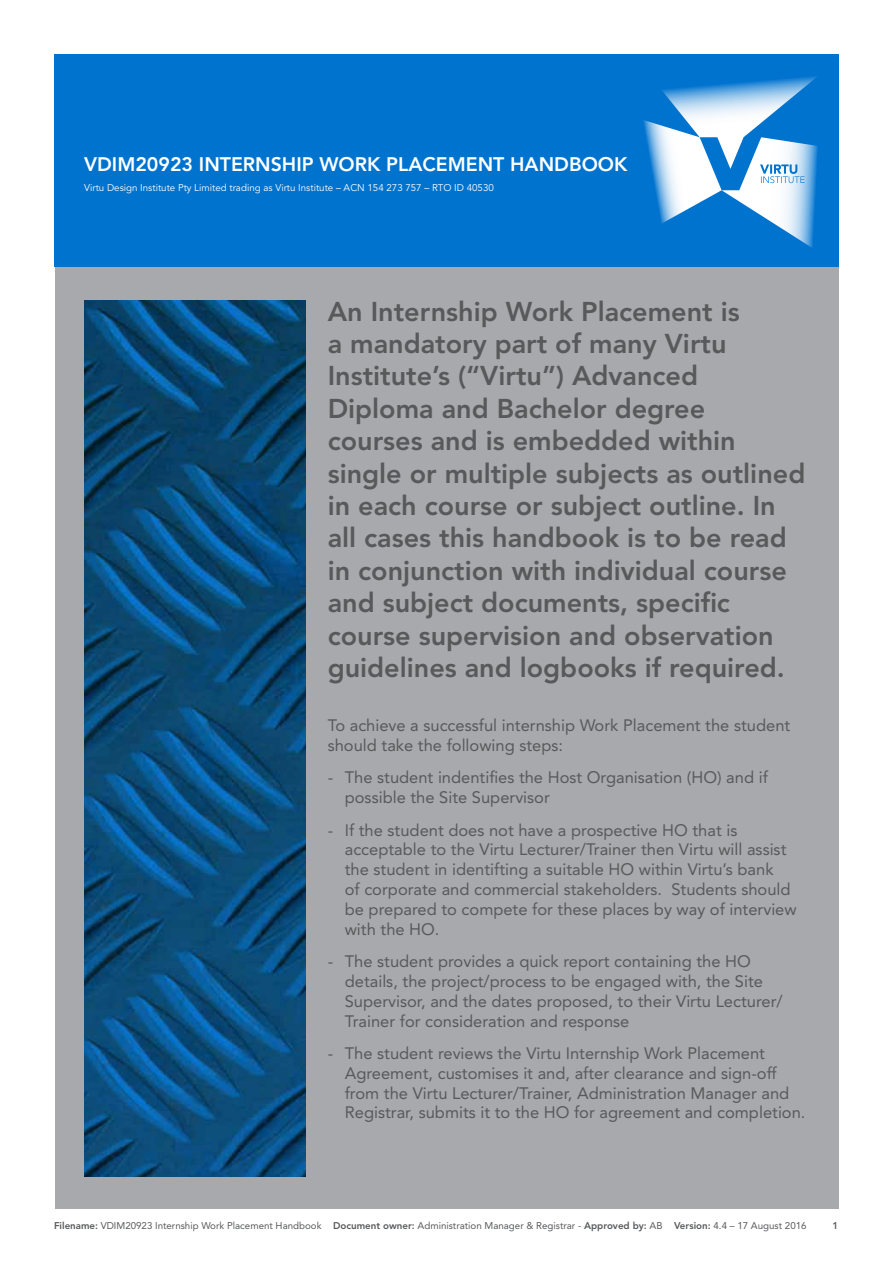
<style>
.page{position:relative;width:893px;height:1263px;background:#fff}
.page>*{position:absolute;margin:0;border:0;box-sizing:border-box;transform-origin:0 0}
.t1{font:800 27px/32.4px "Avenir LT Std";color:#58595b}
.t2{font:800 19.5px "Avenir LT Std";color:#fff}
.t3{font:16.5px/19.8px "Avenir LT Std";color:#58595b}
.t4{font:9.75px "Avenir LT Std";color:#58595b}
.t5{font:9.75px "Avenir LT Std";color:#fff}
.t6{font:800 9.75px "Avenir LT Std";color:#58595b}
.s1{font-weight:800}
</style>
<div class="page">
<div style="left:55px;top:267px;width:783px;height:941px;background:#a7a9ac"></div>
<img style="left:84px;top:301px;width:221px;height:876px">
<div style="left:54px;top:54px;width:785px;height:213px;background:#0073cf"></div>
<svg style="left:643px;top:76px;width:175px;height:172px"></svg>
<p class="t2" style="left:84px;top:152px;width:545px">VDIM20923 INTERNSHIP WORK PLACEMENT HANDBOOK</p>
<p class="t5" style="left:84px;top:182px;width:411px">Virtu Design Institute Pty Limited trading as Virtu Institute – ACN 154 273 757 – RTO ID 40530</p>
<p class="t1" style="left:328px;top:295px;width:479px">An Internship Work Placement is<br>a mandatory part of many Virtu Institute’s (“Virtu”) Advanced Diploma and Bachelor degree courses and is embedded within single or multiple subjects as outlined in each course or subject outline. In all cases this handbook is to be read in conjunction with individual course and subject documents, specific course supervision and observation guidelines and logbooks if required.</p>
<p class="t3" style="left:328px;top:715px;width:464px">To achieve a successful internship Work Placement the student should take the following steps:</p>
<p class="t3" style="left:345px;top:768px;width:425px;text-indent:-17px">- The student indentifies the Host Organisation (HO) and if possible the Site Supervisor</p>
<p class="t3" style="left:345px;top:820px;width:453px;text-indent:-17px">- If the student does not have a prospective HO that is acceptable to the Virtu Lecturer/Trainer then Virtu will assist the student in identifting a suitable HO within Virtu’s bank<br>of corporate and commercial stakeholders. Students should be prepared to compete for these places by way of interview with the HO.</p>
<p class="t3" style="left:345px;top:951px;width:439px;text-indent:-17px">- The student provides a quick report containing the HO details, the project/process to be engaged with, the Site Supervisor, and the dates proposed, to their Virtu Lecturer/ Trainer for consideration and response</p>
<p class="t3" style="left:345px;top:1043px;width:462px;text-indent:-17px">- The student reviews the Virtu Internship Work Placement Agreement, customises it and, after clearance and sign-off from the Virtu Lecturer/Trainer, Administration Manager and Registrar, submits it to the HO for agreement and completion.</p>
<p class="t4" style="left:54px;top:1220px;width:754px"><span class="s1">Filename:</span> VDIM20923 Internship Work Placement Handbook <span class="s1">Document owner:</span> Administration Manager &amp; Registrar - <span class="s1">Approved by:</span> AB <span class="s1">Version:</span> 4.4 – 17 August 2016</p>
<p class="t6" style="left:832px;top:1220px;width:7px">1</p>
</div>
